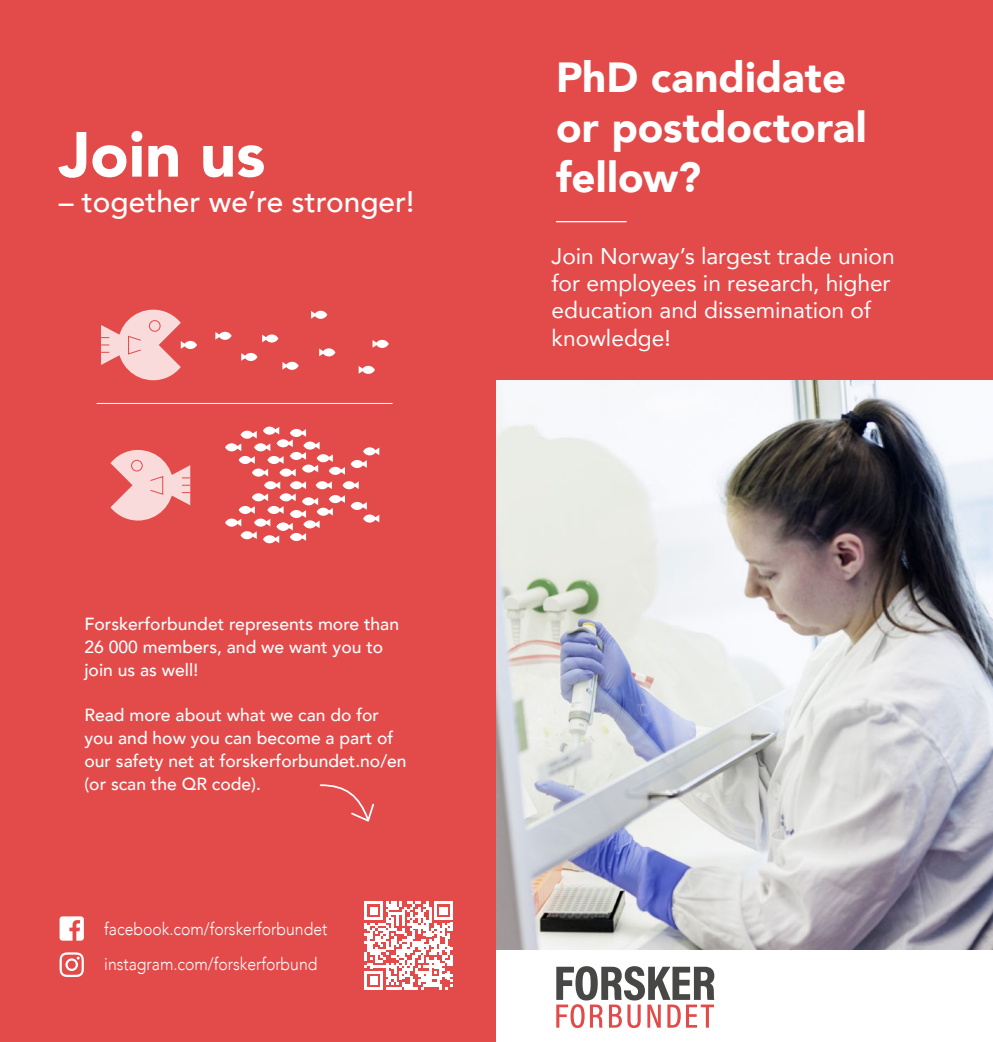
<style>
.page{position:relative;width:993px;height:1042px;background:#fff}
.page>*{position:absolute;margin:0;border:0;box-sizing:border-box;transform-origin:0 0}
.t1{font:900 63px "Avenir";color:#fff}
.t2{font:900 42px/50.4px "Avenir";color:#fff}
.t3{font:500 29.75px "Avenir";color:#fff}
.t4{font:22.75px/27.3px "Avenir";color:#fff}
.t5{font:500 17.5px/22.8px "Avenir";color:#fff}
.t6{font:300 17.5px/35px "Avenir";color:#fff;scale:.9 1}
</style>
<div class="page">
<div style="left:0;top:0;width:992px;height:1042px;background:#e34b4b"></div>
<img style="left:496px;top:380px;width:496px;height:570px">
<svg style="left:60px;top:916px;width:24px;height:24px"></svg>
<svg style="left:60px;top:952px;width:24px;height:25px"></svg>
<hr style="left:556px;top:221px;width:70px;height:1px;background:#fff">
<div style="left:496px;top:950px;width:496px;height:92px;background:#fff"></div>
<svg style="left:556px;top:966px;width:158px;height:62px"></svg>
<svg style="left:101px;top:310px;width:83px;height:70px"></svg>
<svg style="left:358px;top:366px;width:4px;height:8px"></svg>
<svg style="left:215px;top:332px;width:4px;height:8px"></svg>
<svg style="left:262px;top:335px;width:4px;height:7px"></svg>
<svg style="left:241px;top:353px;width:3px;height:8px"></svg>
<svg style="left:282px;top:362px;width:4px;height:8px"></svg>
<svg style="left:311px;top:311px;width:3px;height:8px"></svg>
<svg style="left:319px;top:348px;width:4px;height:8px"></svg>
<svg style="left:372px;top:340px;width:4px;height:8px"></svg>
<div style="left:375px;top:340px;width:13px;height:8px;background:#fff;border-radius:50%"></div>
<div style="left:361px;top:366px;width:14px;height:8px;background:#fff;border-radius:50%"></div>
<svg style="left:322px;top:348px;width:13px;height:8px"></svg>
<svg style="left:314px;top:311px;width:13px;height:8px"></svg>
<div style="left:265px;top:334px;width:13px;height:8px;background:#fff;border-radius:50%"></div>
<svg style="left:285px;top:362px;width:13px;height:8px"></svg>
<div style="left:244px;top:353px;width:13px;height:8px;background:#fff;border-radius:50%"></div>
<svg style="left:218px;top:332px;width:13px;height:8px"></svg>
<svg style="left:184px;top:341px;width:13px;height:8px"></svg>
<svg style="left:110px;top:450px;width:81px;height:70px"></svg>
<svg style="left:277px;top:481px;width:3px;height:8px"></svg>
<svg style="left:303px;top:481px;width:3px;height:8px"></svg>
<svg style="left:327px;top:481px;width:5px;height:8px"></svg>
<svg style="left:354px;top:482px;width:4px;height:7px"></svg>
<svg style="left:303px;top:452px;width:3px;height:8px"></svg>
<svg style="left:238px;top:443px;width:3px;height:8px"></svg>
<svg style="left:252px;top:431px;width:5px;height:7px"></svg>
<svg style="left:276px;top:427px;width:3px;height:7px"></svg>
<svg style="left:303px;top:429px;width:3px;height:8px"></svg>
<svg style="left:251px;top:456px;width:4px;height:8px"></svg>
<svg style="left:267px;top:444px;width:3px;height:7px"></svg>
<svg style="left:288px;top:439px;width:5px;height:8px"></svg>
<svg style="left:315px;top:442px;width:4px;height:7px"></svg>
<svg style="left:264px;top:469px;width:4px;height:7px"></svg>
<svg style="left:280px;top:456px;width:3px;height:8px"></svg>
<svg style="left:328px;top:454px;width:5px;height:8px"></svg>
<svg style="left:291px;top:469px;width:4px;height:7px"></svg>
<svg style="left:314px;top:465px;width:4px;height:7px"></svg>
<svg style="left:341px;top:467px;width:4px;height:8px"></svg>
<svg style="left:363px;top:460px;width:4px;height:8px"></svg>
<svg style="left:376px;top:448px;width:3px;height:7px"></svg>
<svg style="left:303px;top:510px;width:3px;height:8px"></svg>
<svg style="left:237px;top:519px;width:4px;height:7px"></svg>
<svg style="left:252px;top:531px;width:5px;height:8px"></svg>
<svg style="left:276px;top:535px;width:3px;height:8px"></svg>
<svg style="left:303px;top:533px;width:3px;height:8px"></svg>
<svg style="left:251px;top:506px;width:4px;height:8px"></svg>
<svg style="left:266px;top:519px;width:4px;height:7px"></svg>
<svg style="left:288px;top:523px;width:5px;height:7px"></svg>
<svg style="left:315px;top:521px;width:4px;height:7px"></svg>
<svg style="left:265px;top:493px;width:3px;height:8px"></svg>
<svg style="left:280px;top:506px;width:3px;height:8px"></svg>
<svg style="left:328px;top:508px;width:5px;height:7px"></svg>
<svg style="left:291px;top:494px;width:4px;height:7px"></svg>
<svg style="left:315px;top:497px;width:3px;height:8px"></svg>
<svg style="left:341px;top:495px;width:4px;height:8px"></svg>
<svg style="left:363px;top:502px;width:4px;height:8px"></svg>
<svg style="left:375px;top:515px;width:4px;height:7px"></svg>
<svg style="left:240px;top:431px;width:13px;height:8px"></svg>
<div style="left:263px;top:427px;width:13px;height:8px;background:#fff;border-radius:50%"></div>
<svg style="left:290px;top:429px;width:13px;height:8px"></svg>
<div style="left:225px;top:443px;width:13px;height:8px;background:#fff;border-radius:50%"></div>
<div style="left:254px;top:443px;width:13px;height:8px;background:#fff;border-radius:50%"></div>
<svg style="left:276px;top:439px;width:13px;height:8px"></svg>
<svg style="left:303px;top:441px;width:13px;height:9px"></svg>
<div style="left:238px;top:456px;width:14px;height:8px;background:#fff;border-radius:50%"></div>
<div style="left:267px;top:456px;width:13px;height:8px;background:#fff;border-radius:50%"></div>
<svg style="left:290px;top:452px;width:13px;height:8px"></svg>
<svg style="left:316px;top:454px;width:14px;height:8px"></svg>
<div style="left:363px;top:447px;width:13px;height:8px;background:#fff;border-radius:50%"></div>
<div style="left:252px;top:468px;width:13px;height:9px;background:#fff;border-radius:50%"></div>
<svg style="left:279px;top:468px;width:13px;height:9px"></svg>
<svg style="left:302px;top:464px;width:13px;height:8px"></svg>
<svg style="left:328px;top:467px;width:14px;height:8px"></svg>
<svg style="left:350px;top:460px;width:13px;height:8px"></svg>
<div style="left:264px;top:481px;width:13px;height:8px;background:#fff;border-radius:50%"></div>
<div style="left:290px;top:481px;width:13px;height:8px;background:#fff;border-radius:50%"></div>
<svg style="left:315px;top:481px;width:14px;height:8px"></svg>
<svg style="left:342px;top:481px;width:13px;height:8px"></svg>
<div style="left:252px;top:493px;width:13px;height:8px;background:#fff;border-radius:50%"></div>
<svg style="left:279px;top:493px;width:13px;height:8px"></svg>
<div style="left:302px;top:497px;width:13px;height:8px;background:#fff;border-radius:50%"></div>
<svg style="left:328px;top:495px;width:14px;height:8px"></svg>
<div style="left:238px;top:506px;width:14px;height:8px;background:#fff;border-radius:50%"></div>
<div style="left:267px;top:506px;width:13px;height:8px;background:#fff;border-radius:50%"></div>
<svg style="left:290px;top:510px;width:13px;height:8px"></svg>
<svg style="left:316px;top:508px;width:14px;height:8px"></svg>
<div style="left:350px;top:502px;width:13px;height:8px;background:#fff;border-radius:50%"></div>
<svg style="left:363px;top:514px;width:13px;height:8px"></svg>
<svg style="left:225px;top:518px;width:13px;height:9px"></svg>
<svg style="left:254px;top:518px;width:13px;height:9px"></svg>
<div style="left:276px;top:522px;width:13px;height:9px;background:#fff;border-radius:50%"></div>
<svg style="left:303px;top:520px;width:13px;height:8px"></svg>
<svg style="left:240px;top:531px;width:13px;height:8px"></svg>
<div style="left:263px;top:535px;width:13px;height:8px;background:#fff;border-radius:50%"></div>
<svg style="left:290px;top:533px;width:13px;height:8px"></svg>
<div style="left:131px;top:460px;width:12px;height:11px;border:1px solid #e34d4f;border-radius:50%"></div>
<hr style="left:96px;top:403px;width:296px;height:1px;background:#fff">
<svg style="left:364px;top:901px;width:88px;height:88px"></svg>
<svg style="left:319px;top:784px;width:55px;height:38px"></svg>
<h1 class="t1" style="left:59px;top:101px;width:208px">Join us</h1>
<h3 class="t3" style="left:59px;top:176px;width:357px">– together we’re stronger!</h3>
<p class="t5" style="left:84px;top:612px;width:316px">Forskerforbundet represents more than<br>26 000 members, and we want you to join us as well!</p>
<p class="t5" style="left:84px;top:703px;width:323px">Read more about what we can do for you and how you can become a part of our safety net at forskerforbundet.no/en (or scan the QR code).</p>
<p class="t6" style="left:104px;top:911px;width:249px">facebook.com/forskerforbundet instagram.com/forskerforbund</p>
<h2 class="t2" style="left:556px;top:51px;width:312px">PhD candidate or postdoctoral fellow?</h2>
<h3 class="t4" style="left:551px;top:242px;width:344px">Join Norway’s largest trade union for employees in research, higher education and dissemination of knowledge!</h3>
</div>
